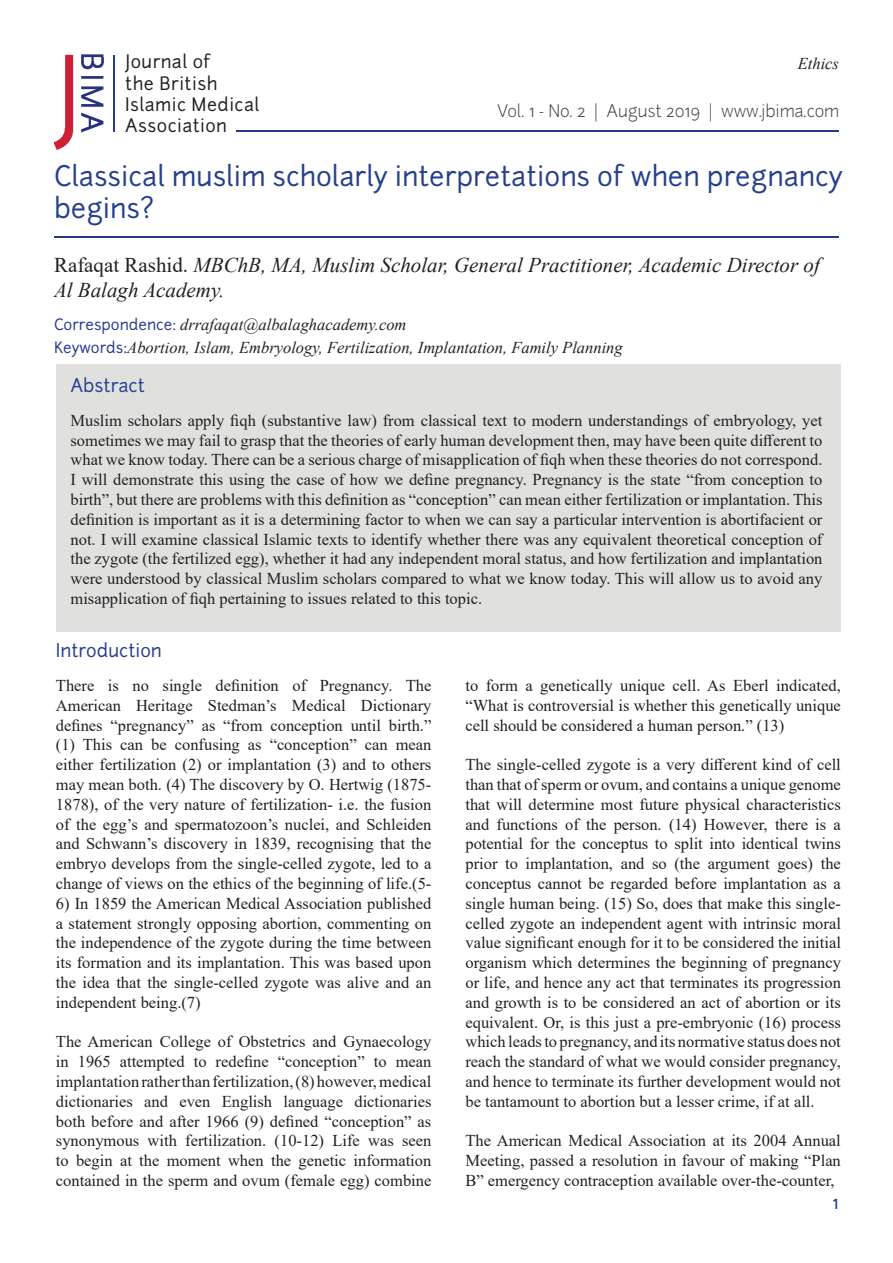
<style>
.page{position:relative;width:893px;height:1263px;background:#fff}
.page>*{position:absolute;margin:0;border:0;box-sizing:border-box;transform-origin:0 0}
.t1{font:27px/32.4px "Junction";color:#253f8e}
.Paragraph_Style_1{font:italic 21px/25.2px "Times New Roman";color:#231f20}
.Subheading{font:18px "Junction";color:#253f8e}
.t2{font:18px "Junction";color:#27398d}
.t3{font:17.7px/21.1px "Junction";letter-spacing:.025em;color:#231f20}
.Paragraph{font:16.5px/19.8px "Times New Roman";color:#231f20;text-align:justify}
.Paragraph_Style_1-2{font:italic 16.5px "Times New Roman";color:#231f20}
.t4{font:300 16.5px "Junction";color:#414243}
.s1{font-style:normal}
.s2{font-family:"Junction";font-style:normal;font-size:15px;color:#27398d}
</style>
<div class="page">
<div style="left:56px;top:364px;width:785px;height:267px;background:#e0e1df"></div>
<img style="left:54px;top:54px;width:50px;height:96px">
<hr style="left:113px;top:55px;width:2px;height:77px;background:#27398d">
<hr style="left:236px;top:130px;width:603px;height:2px;background:#27398d">
<hr style="left:54px;top:236px;width:785px;height:2px;background:#27398d">
<p class="t3" style="left:125px;top:51px;width:136px">Journal of<br>the British<br>Islamic Medical<br>Association</p>
<p class="t1" style="left:54px;top:160px;width:790px">Classical muslim scholarly interpretations of when pregnancy begins?</p>
<p class="Paragraph_Style_1-2" style="left:798px;top:52px;width:43px">Ethics</p>
<p class="t4" style="left:497px;top:101px;width:343px">Vol. 1 - No. 2 | August 2019 | www.jbima.com</p>
<p class="Paragraph_Style_1" style="left:54px;top:252px;width:767px"><span class="s1">Rafaqat Rashid.</span> MBChB, MA, Muslim Scholar, General Practitioner, Academic Director of<br>Al Balagh Academy.</p>
<p class="Paragraph_Style_1-2" style="left:54px;top:313px;width:354px"><span class="s2">Correspondence:</span> drrafaqat@albalaghacademy.com</p>
<p class="Paragraph_Style_1-2" style="left:54px;top:336px;width:570px"><span class="s2">Keywords:</span>Abortion, Islam, Embryology, Fertilization, Implantation, Family Planning</p>
<p class="Subheading" style="left:71px;top:373px;width:76px">Abstract</p>
<p class="Paragraph" style="left:71px;top:410px;width:753px">Muslim scholars apply fiqh (substantive law) from classical text to modern understandings of embryology, yet sometimes we may fail to grasp that the theories of early human development then, may have been quite different to what we know today. There can be a serious charge of misapplication of fiqh when these theories do not correspond.<br>I will demonstrate this using the case of how we define pregnancy. Pregnancy is the state “from conception to birth”, but there are problems with this definition as “conception” can mean either fertilization or implantation. This definition is important as it is a determining factor to when we can say a particular intervention is abortifacient or not. I will examine classical Islamic texts to identify whether there was any equivalent theoretical conception of the zygote (the fertilized egg), whether it had any independent moral status, and how fertilization and implantation were understood by classical Muslim scholars compared to what we know today. This will allow us to avoid any misapplication of fiqh pertaining to issues related to this topic.</p>
<p class="Subheading" style="left:56px;top:638px;width:107px">Introduction</p>
<p class="Paragraph" style="left:56px;top:675px;width:377px">There is no single definition of Pregnancy. The American Heritage Stedman’s Medical Dictionary defines “pregnancy” as “from conception until birth.” (1) This can be confusing as “conception” can mean either fertilization (2) or implantation (3) and to others may mean both. (4) The discovery by O. Hertwig (1875- 1878), of the very nature of fertilization- i.e. the fusion of the egg’s and spermatozoon’s nuclei, and Schleiden and Schwann’s discovery in 1839, recognising that the embryo develops from the single-celled zygote, led to a change of views on the ethics of the beginning of life.(5-</p>
<p class="Paragraph" style="left:56px;top:893px;width:377px">6) In 1859 the American Medical Association published a statement strongly opposing abortion, commenting on the independence of the zygote during the time between its formation and its implantation. This was based upon the idea that the single-celled zygote was alive and an independent being.(7)</p>
<p class="Paragraph" style="left:56px;top:1031px;width:377px">The American College of Obstetrics and Gynaecology in 1965 attempted to redefine “conception” to mean implantation rather than fertilization, (8) however, medical dictionaries and even English language dictionaries both before and after 1966 (9) defined “conception” as synonymous with fertilization. (10-12) Life was seen to begin at the moment when the genetic information contained in the sperm and ovum (female egg) combine</p>
<p class="Paragraph" style="left:465px;top:675px;width:377px">to form a genetically unique cell. As Eberl indicated, “What is controversial is whether this genetically unique cell should be considered a human person.” (13)</p>
<p class="Paragraph" style="left:465px;top:754px;width:377px">The single-celled zygote is a very different kind of cell than that of sperm or ovum, and contains a unique genome that will determine most future physical characteristics and functions of the person. (14) However, there is a potential for the conceptus to split into identical twins prior to implantation, and so (the argument goes) the conceptus cannot be regarded before implantation as a single human being. (15) So, does that make this single&shy;celled zygote an independent agent with intrinsic moral value significant enough for it to be considered the initial organism which determines the beginning of pregnancy or life, and hence any act that terminates its progression and growth is to be considered an act of abortion or its equivalent. Or, is this just a pre-embryonic (16) process which leads to pregnancy, and its normative status does not reach the standard of what we would consider pregnancy, and hence to terminate its further development would not be tantamount to abortion but a lesser crime, if at all.</p>
<p class="Paragraph" style="left:465px;top:1130px;width:377px">The American Medical Association at its 2004 Annual Meeting, passed a resolution in favour of making “Plan B” emergency contraception available over-the-counter,</p>
<p class="t2" style="left:832px;top:1190px;width:8px">1</p>
</div>
